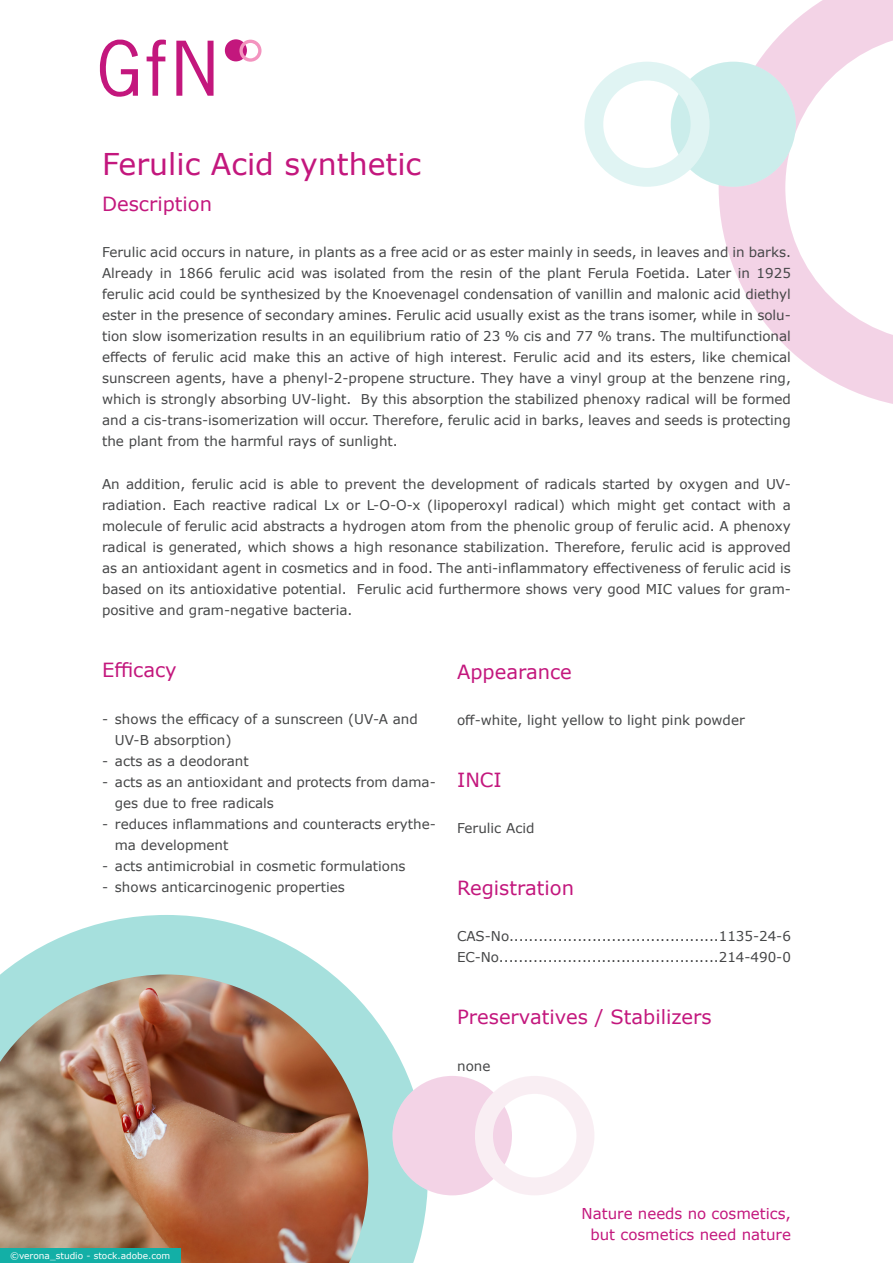
<style>
.page{position:relative;width:893px;height:1263px;background:#fff}
.page>*{position:absolute;margin:0;border:0;box-sizing:border-box;transform-origin:0 0}
.t1{font:30px "Verdana";color:#c3177d}
.t2{font:19.5px "Verdana";color:#c3177d}
.t3{font:15px/21px "Verdana";color:#c3177d;text-align:center}
.Fließtext{font:13.5px/21px "Verdana";color:#454647;text-align:justify}
.Aufzählung{font:13.5px "Verdana";color:#454647}
.t4{font:9px "Verdana";color:#fff}
</style>
<div class="page">
<svg style="left:719px;top:0;width:174px;height:404px"></svg>
<div style="left:671px;top:62px;width:125px;height:125px;background:#cbedeb;border-radius:50%"></div>
<svg style="left:584px;top:62px;width:125px;height:125px"></svg>
<svg style="left:1px;top:915px;width:427px;height:348px;fill:#a6e0dd"></svg>
<div style="left:392px;top:1076px;width:120px;height:119px;background:#f3d3e6;border-radius:50%"></div>
<svg style="left:475px;top:1076px;width:119px;height:119px"></svg>
<svg style="left:100px;top:40px;width:38px;height:57px"></svg>
<svg style="left:147px;top:40px;width:19px;height:56px"></svg>
<svg style="left:176px;top:41px;width:38px;height:55px"></svg>
<div style="left:225px;top:39px;width:22px;height:22px;background:#c3177d;border-radius:50%"></div>
<svg style="left:239px;top:40px;width:22px;height:22px"></svg>
<img style="left:0;top:974px;width:368px;height:289px">
<div style="left:0;top:1248px;width:180px;height:15px;background:#13afa6"></div>
<h1 class="t1" style="left:102px;top:143px;width:321px">Ferulic Acid synthetic</h1>
<h2 class="t2" style="left:102px;top:190px;width:111px">Description</h2>
<p class="Fließtext" style="left:102px;top:242px;width:690px">Ferulic acid occurs in nature, in plants as a free acid or as ester mainly in seeds, in leaves and in barks.</p>
<p class="Fließtext" style="left:102px;top:263px;width:690px">Already in 1866 ferulic acid was isolated from the resin of the plant Ferula Foetida. Later in 1925 ferulic acid could be synthesized by the Knoevenagel condensation of vanillin and malonic acid diethyl ester in the presence of secondary amines. Ferulic acid usually exist as the trans isomer, while in solu&shy;tion slow isomerization results in an equilibrium ratio of 23 % cis and 77 % trans. The multifunctional effects of ferulic acid make this an active of high interest. Ferulic acid and its esters, like chemical sunscreen agents, have a phenyl-2-propene structure. They have a vinyl group at the benzene ring, which is strongly absorbing UV-light. By this absorption the stabilized phenoxy radical will be formed and a cis-trans-isomerization will occur. Therefore, ferulic acid in barks, leaves and seeds is protecting the plant from the harmful rays of sunlight.</p>
<p class="Fließtext" style="left:102px;top:473px;width:690px">An addition, ferulic acid is able to prevent the development of radicals started by oxygen and UV&shy;radiation. Each reactive radical Lx or L-O-O-x (lipoperoxyl radical) which might get contact with a molecule of ferulic acid abstracts a hydrogen atom from the phenolic group of ferulic acid. A phenoxy radical is generated, which shows a high resonance stabilization. Therefore, ferulic acid is approved as an antioxidant agent in cosmetics and in food. The anti-inflammatory effectiveness of ferulic acid is based on its antioxidative potential. Ferulic acid furthermore shows very good MIC values for gram&shy;positive and gram-negative bacteria.</p>
<h2 class="t2" style="left:102px;top:657px;width:76px">Efficacy</h2>
<p class="Fließtext" style="left:102px;top:708px;width:317px">- shows the efficacy of a sunscreen (UV-A and</p>
<p class="Aufzählung" style="left:115px;top:731px;width:118px">UV-B absorption)</p>
<p class="Fließtext" style="left:102px;top:750px;width:148px">- acts as a deodorant</p>
<p class="Fließtext" style="left:102px;top:771px;width:335px">- acts as an antioxidant and protects from dama-</p>
<p class="Aufzählung" style="left:115px;top:794px;width:161px">ges due to free radicals</p>
<p class="Fließtext" style="left:102px;top:813px;width:335px">- reduces inflammations and counteracts erythe-</p>
<p class="Aufzählung" style="left:115px;top:836px;width:115px">ma development</p>
<p class="Fließtext" style="left:102px;top:855px;width:305px">- acts antimicrobial in cosmetic formulations</p>
<p class="Fließtext" style="left:102px;top:876px;width:244px">- shows anticarcinogenic properties</p>
<h2 class="t2" style="left:457px;top:658px;width:116px">Appearance</h2>
<p class="Fließtext" style="left:457px;top:709px;width:289px">off-white, light yellow to light pink powder</p>
<h2 class="t2" style="left:457px;top:766px;width:46px">INCI</h2>
<p class="Fließtext" style="left:457px;top:818px;width:79px">Ferulic Acid</p>
<h2 class="t2" style="left:457px;top:874px;width:118px">Registration</h2>
<p class="Fließtext" style="left:457px;top:926px;width:335px">CAS-No...........................................1135-24-6</p>
<p class="Fließtext" style="left:457px;top:947px;width:335px">EC-No.............................................214-490-0</p>
<h2 class="t2" style="left:457px;top:1003px;width:256px">Preservatives / Stabilizers</h2>
<p class="Fließtext" style="left:457px;top:1055px;width:35px">none</p>
<h2 class="t4" style="left:10px;top:1249px;width:162px">©verona_studio - stock.adobe.com</h2>
<p class="t3" style="left:582px;top:1203px;width:211px">Nature needs no cosmetics, but cosmetics need nature</p>
</div>
